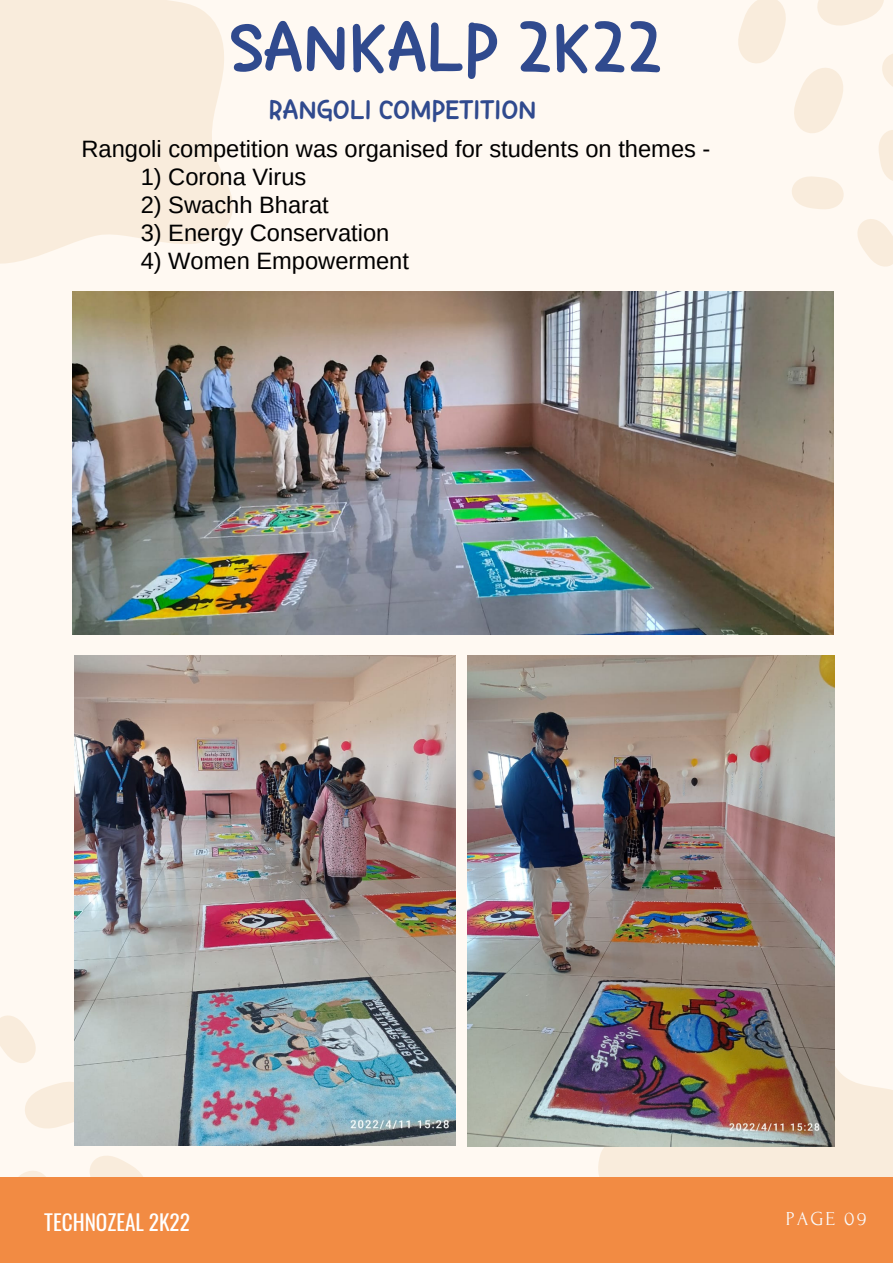
<style>
.page{position:relative;width:893px;height:1264px;background:#fff}
.page>*{position:absolute;margin:0;border:0;box-sizing:border-box;transform-origin:0 0}
.t1{font:79.5px "TT Dalpangi R";letter-spacing:-.025em;color:#304a8e}
.t2{font:31.5px "TT Dalpangi R";letter-spacing:-.025em;color:#304a8e}
.t3{font:23.7px "Arimo";color:#000}
.t4{font:21.3px "Oswald";color:#fff}
.t5{font:19.8px "Forum";letter-spacing:.1em;color:#fafafa}
</style>
<div class="page">
<div style="left:0;top:0;width:892px;height:1262px;background:#fff9f2"></div>
<svg style="left:0;top:0;width:233px;height:264px;background:#f9edde"></svg>
<svg style="left:738px;top:0;width:154px;height:267px"></svg>
<svg style="left:598px;top:1021px;width:294px;height:155px;fill:#f9ecdc"></svg>
<svg style="left:0;top:1004px;width:165px;height:172px"></svg>
<div style="left:0;top:1176px;width:892px;height:86px;background:#f28b43"></div>
<img style="left:72px;top:291px;width:761px;height:343px">
<img style="left:75px;top:655px;width:380px;height:490px">
<img style="left:467px;top:655px;width:367px;height:490px">
<h1 class="t1" style="left:228px;top:7px;width:437px">SANKALP 2K22</h1>
<h2 class="t2" style="left:268px;top:93px;width:270px">RANGOLI COMPETITION</h2>
<p class="t3" style="left:81px;top:135px;width:630px">Rangoli competition was organised for students on themes -</p>
<p class="t3" style="left:141px;top:163px;width:167px">1) Corona Virus</p>
<p class="t3" style="left:141px;top:191px;width:190px">2) Swachh Bharat</p>
<p class="t3" style="left:141px;top:219px;width:250px">3) Energy Conservation</p>
<p class="t3" style="left:141px;top:248px;width:270px">4) Women Empowerment</p>
<p class="t4" style="left:44px;top:1205px;width:147px">TECHNOZEAL 2K22</p>
<p class="t5" style="left:785px;top:1208px;width:82px">PAGE 09</p>
</div>
